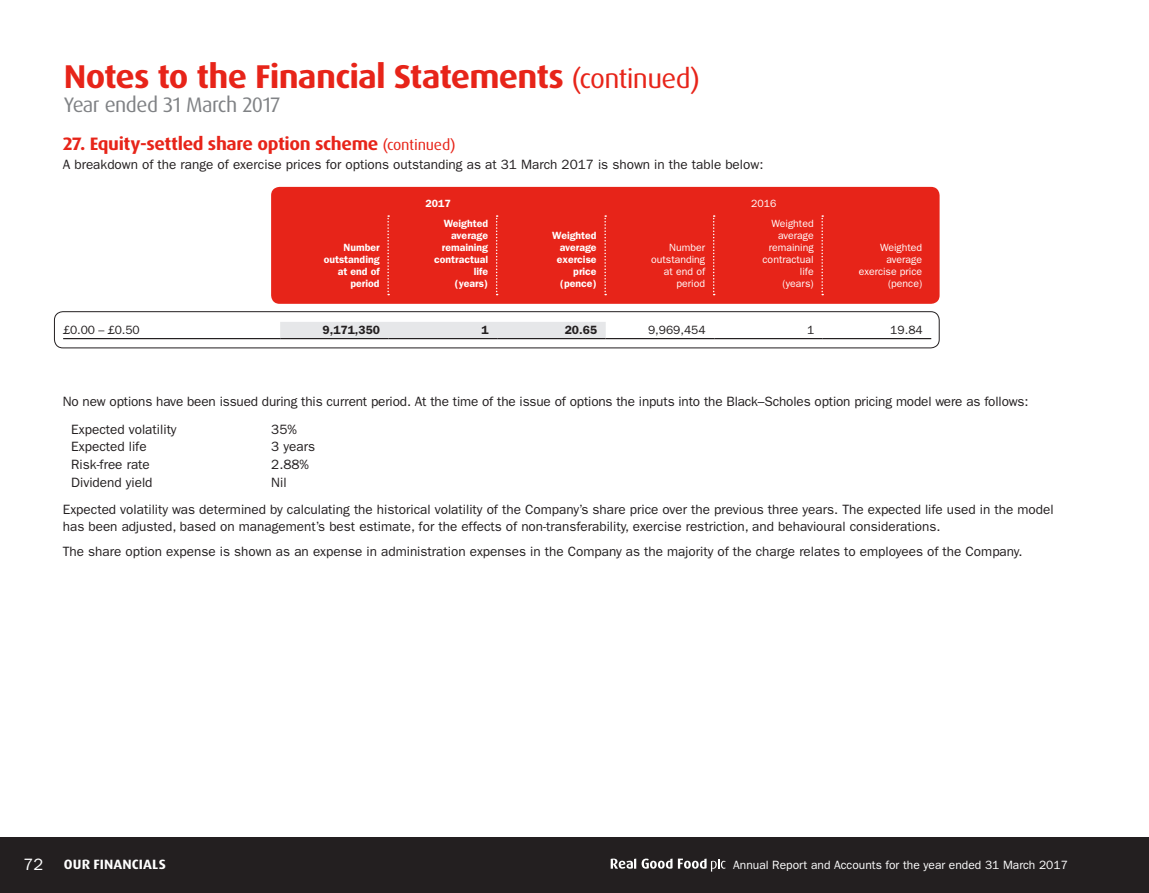
<style>
.page{position:relative;width:1149px;height:893px;background:#fff}
.page>*{position:absolute;margin:0;border:0;box-sizing:border-box;transform-origin:0 0}
.t1{font:700 33px "Dax OT";letter-spacing:-.025em;color:#e72419;scale:1.05 1}
.t2{font:21px "Dax OT";letter-spacing:-.025em;color:#808285}
.t3{font:700 18px "Dax OT";letter-spacing:-.02em;color:#e72419;scale:1.05 1}
.t4{font:16.5px "ITC Franklin Gothic Std";color:#fff}
.t5{font:13.5px/28px "ITC Franklin Gothic Std";color:#231f20}
.t6{font:700 13.5px "Dax OT";letter-spacing:.01em;color:#fff;scale:1.05 1}
.t7{font:12px "ITC Franklin Gothic Std";color:#fff}
.t8{font:12px "ITC Franklin Gothic Std";color:#231f20}
.t9{font:600 12px "ITC Franklin Gothic Std";color:#231f20}
.t10{font:600 10.5px/12px "ITC Franklin Gothic Std";color:#fff;text-align:right}
.t11{font:10.5px/12px "ITC Franklin Gothic Std";color:#fff;text-align:right}
.s1{font-weight:400;font-size:27px}
.s2{font-weight:400;font-size:15px}
</style>
<div class="page">
<div style="left:280px;top:322px;width:325px;height:16px;background:#e6e7e9"></div>
<hr style="left:63px;top:338px;width:217px;height:1px;background:#231f20">
<hr style="left:605px;top:338px;width:109px;height:1px;background:#231f20">
<hr style="left:714px;top:338px;width:108px;height:1px;background:#231f20">
<hr style="left:822px;top:338px;width:108px;height:1px;background:#231f20">
<hr style="left:280px;top:338px;width:108px;height:1px;background:#231f20">
<hr style="left:388px;top:338px;width:109px;height:1px;background:#231f20">
<hr style="left:497px;top:338px;width:108px;height:1px;background:#231f20">
<div style="left:54px;top:311px;width:885px;height:37px;border:1px solid #231f20;border-radius:9px"></div>
<div style="left:271px;top:187px;width:668px;height:117px;background:#e72419;border-radius:9px"></div>
<svg style="left:821px;top:215px;width:2px;height:80px"></svg>
<svg style="left:713px;top:215px;width:1px;height:80px"></svg>
<svg style="left:604px;top:215px;width:2px;height:80px"></svg>
<svg style="left:496px;top:215px;width:1px;height:80px"></svg>
<svg style="left:387px;top:215px;width:2px;height:80px"></svg>
<div style="left:0;top:838px;width:1148px;height:55px;background:#231f20"></div>
<svg style="left:610px;top:859px;width:115px;height:13px"></svg>
<h1 class="t1" style="left:64px;top:55px;width:607px">Notes to the Financial Statements <span class="s1">(continued)</span></h1>
<h2 class="t2" style="left:64px;top:91px;width:218px">Year ended 31 March 2017</h2>
<h3 class="t3" style="left:63px;top:132px;width:375px">27. Equity-settled share option scheme <span class="s2">(continued)</span></h3>
<p class="t5" style="left:63px;top:150px;width:702px">A breakdown of the range of exercise prices for options outstanding as at 31 March 2017 is shown in the table below:</p>
<p class="t10" style="left:323px;top:241px;width:57px">Number outstanding at end of period</p>
<p class="t10" style="left:425px;top:197px;width:27px">2017</p>
<p class="t11" style="left:750px;top:197px;width:27px">2016</p>
<p class="t10" style="left:434px;top:217px;width:55px">Weighted average remaining contractual life<br>(years)</p>
<p class="t10" style="left:552px;top:229px;width:46px">Weighted average exercise price (pence)</p>
<p class="t11" style="left:651px;top:241px;width:55px">Number outstanding at end of period</p>
<p class="t11" style="left:762px;top:217px;width:53px">Weighted average remaining contractual life<br>(years)</p>
<p class="t11" style="left:858px;top:241px;width:65px">Weighted average exercise price (pence)</p>
<p class="t8" style="left:63px;top:323px;width:78px">£0.00 – £0.50</p>
<p class="t9" style="left:322px;top:323px;width:59px">9,171,350</p>
<p class="t9" style="left:481px;top:323px;width:9px">1</p>
<p class="t9" style="left:564px;top:323px;width:34px">20.65</p>
<p class="t8" style="left:648px;top:323px;width:59px">9,969,454</p>
<p class="t8" style="left:806px;top:323px;width:9px">1</p>
<p class="t8" style="left:890px;top:323px;width:34px">19.84</p>
<p class="t5" style="left:71px;top:387px;width:958px;text-indent:-9px">No new options have been issued during this current period. At the time of the issue of options the inputs into the Black–Scholes option pricing model were as follows:<br>Expected volatility</p>
<p class="t5" style="left:271px;top:415px;width:27px">35%</p>
<p class="t5" style="left:71px;top:433px;width:77px">Expected life</p>
<p class="t5" style="left:271px;top:433px;width:45px">3 years</p>
<p class="t5" style="left:71px;top:451px;width:80px">Risk-free rate</p>
<p class="t5" style="left:271px;top:451px;width:39px">2.88%</p>
<p class="t5" style="left:71px;top:468px;width:83px">Dividend yield</p>
<p class="t5" style="left:63px;top:469px;width:992px;line-height:27.5px;text-indent:208px">Nil<br>Expected volatility was determined by calculating the historical volatility of the Company’s share price over the previous three years. The expected life used in the model</p>
<p class="t5" style="left:63px;top:514px;width:960px;line-height:25px">has been adjusted, based on management’s best estimate, for the effects of non-transferability, exercise restriction, and behavioural considerations.<br>The share option expense is shown as an expense in administration expenses in the Company as the majority of the charge relates to employees of the Company.</p>
<p class="t4" style="left:23px;top:855px;width:21px">72</p>
<p class="t6" style="left:64px;top:855px;width:99px">OUR FINANCIALS</p>
<p class="t7" style="left:733px;top:858px;width:336px">Annual Report and Accounts for the year ended 31 March 2017</p>
</div>
